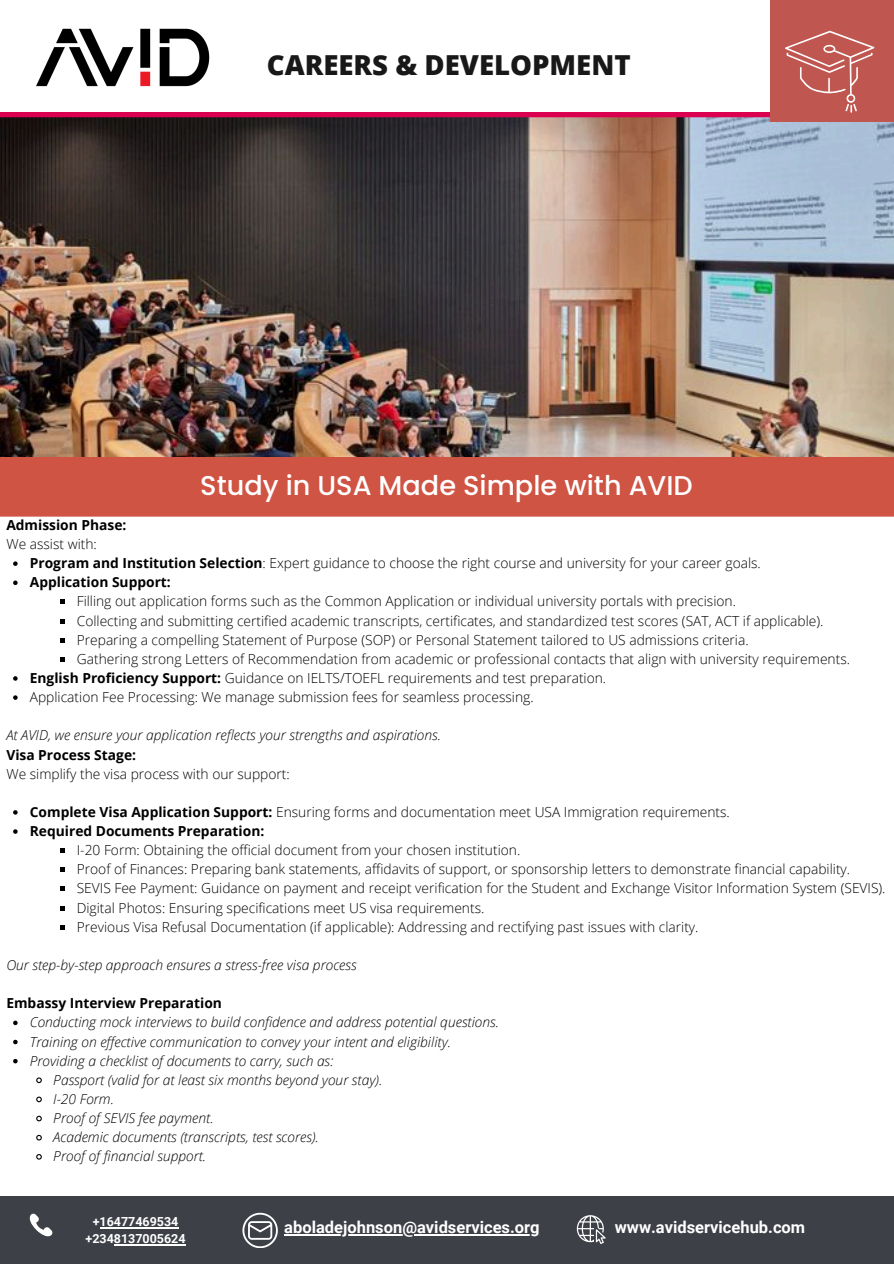
<style>
.page{position:relative;width:894px;height:1264px;background:#fff}
.page>*{position:absolute;margin:0;border:0;box-sizing:border-box;transform-origin:0 0}
.t1{font:800 27.6px "Open Sans";color:#191818}
.t2{font:500 27.15px "Poppins";color:#fff}
.t3{font:700 16.5px "Roboto";color:#fff}
.t4{font:300 13.8px "Open Sans";color:#000}
.t5{font:italic 300 13.8px "Open Sans";color:#000}
.t6{font:700 13.8px "Open Sans";color:#000}
.t7{font:700 12.45px/16.6px "Roboto";color:#fff;text-align:center}
.s1{font-weight:700}
</style>
<div class="page">
<img style="left:0;top:113px;width:893px;height:344px">
<div style="left:769px;top:0;width:124px;height:122px;background:#bf564f"></div>
<div style="left:0;top:1196px;width:893px;height:67px;background:#3e4048"></div>
<img style="left:36px;top:28px;width:174px;height:59px">
<svg style="left:785px;top:31px;width:89px;height:82px"></svg>
<div style="left:0;top:457px;width:893px;height:59px;background:#cf5443"></div>
<svg style="left:13px;top:561px;width:5px;height:5px"></svg>
<svg style="left:13px;top:580px;width:5px;height:5px"></svg>
<svg style="left:60px;top:599px;width:5px;height:5px"></svg>
<svg style="left:60px;top:619px;width:5px;height:4px"></svg>
<svg style="left:60px;top:638px;width:5px;height:4px"></svg>
<svg style="left:60px;top:657px;width:5px;height:4px"></svg>
<svg style="left:13px;top:676px;width:5px;height:4px"></svg>
<svg style="left:13px;top:695px;width:5px;height:5px"></svg>
<svg style="left:13px;top:810px;width:5px;height:4px"></svg>
<svg style="left:13px;top:829px;width:5px;height:4px"></svg>
<svg style="left:60px;top:848px;width:5px;height:5px"></svg>
<svg style="left:60px;top:867px;width:5px;height:5px"></svg>
<svg style="left:60px;top:886px;width:5px;height:5px"></svg>
<svg style="left:60px;top:906px;width:5px;height:4px"></svg>
<svg style="left:60px;top:925px;width:5px;height:4px"></svg>
<svg style="left:13px;top:1020px;width:5px;height:5px"></svg>
<svg style="left:13px;top:1039px;width:5px;height:5px"></svg>
<svg style="left:13px;top:1058px;width:5px;height:5px"></svg>
<svg style="left:36px;top:1077px;width:6px;height:6px"></svg>
<svg style="left:36px;top:1096px;width:6px;height:7px"></svg>
<svg style="left:36px;top:1115px;width:6px;height:7px"></svg>
<svg style="left:36px;top:1134px;width:6px;height:7px"></svg>
<svg style="left:36px;top:1154px;width:6px;height:6px"></svg>
<svg style="left:29px;top:1213px;width:23px;height:24px"></svg>
<svg style="left:242px;top:1212px;width:35px;height:35px"></svg>
<svg style="left:576px;top:1215px;width:29px;height:29px"></svg>
<hr style="left:99px;top:1227px;width:79px;height:1px;background:#fff">
<hr style="left:114px;top:1244px;width:72px;height:1px;background:#fff">
<hr style="left:284px;top:1234px;width:255px;height:1px;background:#fff">
<p class="t1" style="left:267px;top:45px;width:365px">CAREERS &amp; DEVELOPMENT</p>
<p class="t2" style="left:200px;top:466px;width:494px">Study in USA Made Simple with AVID</p>
<h1 class="t6" style="left:6px;top:515px;width:122px">Admission Phase:</h1>
<p class="t4" style="left:6px;top:534px;width:92px">We assist with:</p>
<h2 class="t4" style="left:30px;top:553px;width:732px"><span class="s1">Program and Institution Selection</span>: Expert guidance to choose the right course and university for your career goals.</h2>
<p class="t6" style="left:30px;top:572px;width:142px">Application Support:</p>
<p class="t4" style="left:77px;top:591px;width:660px">Filling out application forms such as the Common Application or individual university portals with precision.</p>
<p class="t4" style="left:77px;top:611px;width:748px">Collecting and submitting certified academic transcripts, certificates, and standardized test scores (SAT, ACT if applicable).</p>
<p class="t4" style="left:77px;top:630px;width:673px">Preparing a compelling Statement of Purpose (SOP) or Personal Statement tailored to US admissions criteria.</p>
<p class="t4" style="left:77px;top:649px;width:774px">Gathering strong Letters of Recommendation from academic or professional contacts that align with university requirements.</p>
<p class="t4" style="left:30px;top:668px;width:577px"><span class="s1">English Proficiency Support:</span> Guidance on IELTS/TOEFL requirements and test preparation.</p>
<p class="t4" style="left:30px;top:687px;width:505px">Application Fee Processing: We manage submission fees for seamless processing.</p>
<p class="t5" style="left:6px;top:725px;width:436px">At AVID, we ensure your application reflects your strengths and aspirations.</p>
<p class="t6" style="left:6px;top:744px;width:131px">Visa Process Stage:</p>
<p class="t4" style="left:6px;top:764px;width:285px">We simplify the visa process with our support:</p>
<p class="t4" style="left:30px;top:802px;width:701px"><span class="s1">Complete Visa Application Support:</span> Ensuring forms and documentation meet USA Immigration requirements.</p>
<p class="t6" style="left:30px;top:821px;width:236px">Required Documents Preparation:</p>
<p class="t4" style="left:77px;top:840px;width:445px">I-20 Form: Obtaining the official document from your chosen institution.</p>
<p class="t4" style="left:77px;top:859px;width:774px">Proof of Finances: Preparing bank statements, affidavits of support, or sponsorship letters to demonstrate financial capability.</p>
<p class="t4" style="left:77px;top:878px;width:810px">SEVIS Fee Payment: Guidance on payment and receipt verification for the Student and Exchange Visitor Information System (SEVIS).</p>
<p class="t4" style="left:77px;top:897px;width:409px">Digital Photos: Ensuring specifications meet US visa requirements.</p>
<p class="t4" style="left:77px;top:917px;width:623px">Previous Visa Refusal Documentation (if applicable): Addressing and rectifying past issues with clarity.</p>
<p class="t5" style="left:6px;top:955px;width:352px">Our step-by-step approach ensures a stress-free visa process</p>
<p class="t6" style="left:6px;top:993px;width:217px">Embassy Interview Preparation</p>
<p class="t5" style="left:30px;top:1012px;width:470px">Conducting mock interviews to build confidence and address potential questions.</p>
<p class="t5" style="left:30px;top:1031px;width:422px">Training on effective communication to convey your intent and eligibility.</p>
<h5 class="t5" style="left:30px;top:1050px;width:305px">Providing a checklist of documents to carry, such as:</h5>
<p class="t5" style="left:53px;top:1070px;width:330px">Passport (valid for at least six months beyond your stay).</p>
<p class="t5" style="left:53px;top:1089px;width:62px">I-20 Form.</p>
<p class="t5" style="left:53px;top:1108px;width:162px">Proof of SEVIS fee payment.</p>
<p class="t5" style="left:53px;top:1127px;width:267px">Academic documents (transcripts, test scores).</p>
<p class="t5" style="left:53px;top:1146px;width:154px">Proof of financial support.</p>
<p class="t7" style="left:85px;top:1213px;width:101px">+16477469534 +2348137005624</p>
<p class="t3" style="left:284px;top:1217px;width:257px">aboladejohnson@avidservices.org</p>
<p class="t3" style="left:614px;top:1217px;width:192px">www.avidservicehub.com</p>
</div>
